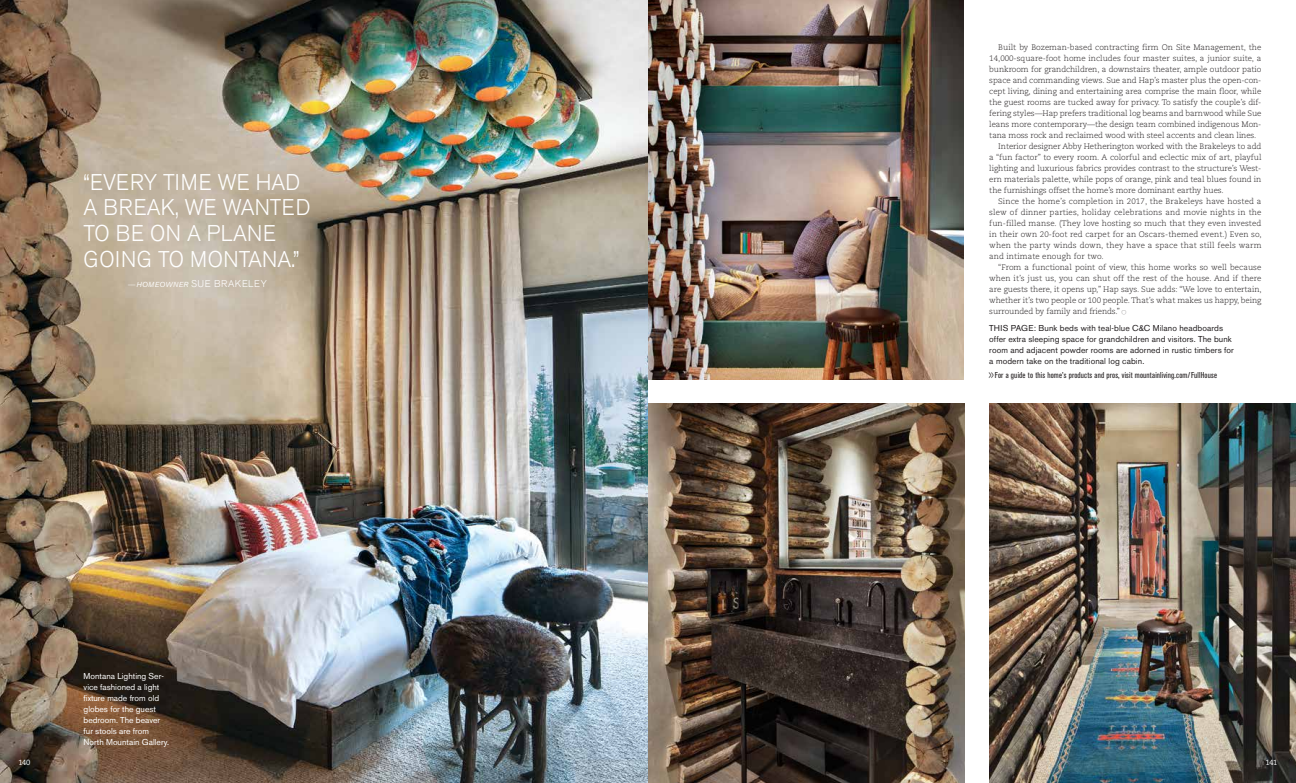
<style>
.page{position:relative;width:1296px;height:783px;background:#fff}
.page>*{position:absolute;margin:0;border:0;box-sizing:border-box;transform-origin:0 0}
.t1{font:300 22.6px/25.7px "Akzidenz Grotesk BE";letter-spacing:.005em;color:#fff;scale:.95 1}
.t2{font:300 9.8px "Akzidenz Grotesk BE";letter-spacing:.05em;color:#fff}
.t3{font:8.5px/11px "Akzidenz Grotesk BE";letter-spacing:.01em;color:#231f20}
.t4{font:8.5px/11px "Akzidenz Grotesk BE";color:#fff}
.t5{font:condensed 8.5px "Akzidenz Grotesk BE";letter-spacing:.02em;color:#231f20}
.t6{font:300 8px "Caecilia";letter-spacing:-.01em;color:#231f20}
.t7{font:300 8px "Caecilia";letter-spacing:.01em;color:#231f20}
.t8{font:300 8px "Caecilia";letter-spacing:.015em;color:#231f20}
.t9{font:7.5px "Caecilia";letter-spacing:-.035em;color:#fff}
.s1{font-size:6.2px}
.s2{font-weight:400;font-style:italic;font-size:7.2px}
.s3{font-family:"Carta";font-weight:400;font-size:4.5px}
.s4{font-size:11px}
</style>
<div class="page">
<img style="left:0;top:0;width:648px;height:783px">
<img style="left:648px;top:0;width:316px;height:380px">
<img style="left:989px;top:404px;width:307px;height:379px">
<img style="left:648px;top:404px;width:316px;height:379px">
<h1 class="t1" style="left:84px;top:170px;width:240px">“EVERY TIME WE HAD<br>A BREAK, WE WANTED<br>TO BE ON A PLANE<br>GOING TO MONTANA.”</h1>
<p class="t2" style="left:128px;top:278px;width:141px"><span class="s1">——</span><span class="s2">HOMEOWNER</span> SUE BRAKELEY</p>
<p class="t9" style="left:18px;top:758px;width:13px">140</p>
<p class="t4" style="left:84px;top:671px;width:87px">Montana Lighting Ser&shy;vice fashioned a light fixture made from old globes for the guest bedroom. The beaver fur stools are from<br>North Mountain Gallery.</p>
<p class="t6" style="left:998px;top:42px;width:265px">Built by Bozeman-based contracting firm On Site Management, the</p>
<p class="t6" style="left:989px;top:53px;width:274px">14,000-square-foot home includes four master suites, a junior suite, a</p>
<p class="t6" style="left:989px;top:64px;width:274px">bunkroom for grandchildren, a downstairs theater, ample outdoor patio</p>
<p class="t6" style="left:989px;top:75px;width:274px">space and commanding views. Sue and Hap’s master plus the open-con-</p>
<p class="t6" style="left:989px;top:86px;width:274px">cept living, dining and entertaining area comprise the main floor, while</p>
<p class="t6" style="left:989px;top:97px;width:274px">the guest rooms are tucked away for privacy. To satisfy the couple’s dif-</p>
<p class="t6" style="left:989px;top:108px;width:274px">fering styles—Hap prefers traditional log beams and barnwood while Sue</p>
<p class="t6" style="left:989px;top:119px;width:274px">leans more contemporary—the design team combined indigenous Mon-</p>
<p class="t6" style="left:989px;top:130px;width:269px">tana moss rock and reclaimed wood with steel accents and clean lines.</p>
<p class="t6" style="left:998px;top:141px;width:265px">Interior designer Abby Hetherington worked with the Brakeleys to add</p>
<p class="t6" style="left:989px;top:152px;width:274px">a “fun factor” to every room. A colorful and eclectic mix of art, playful</p>
<p class="t6" style="left:989px;top:163px;width:274px">lighting and luxurious fabrics provides contrast to the structure’s West-</p>
<p class="t6" style="left:989px;top:174px;width:274px">ern materials palette, while pops of orange, pink and teal blues found in</p>
<p class="t6" style="left:989px;top:185px;width:236px">the furnishings offset the home’s more dominant earthy hues.</p>
<p class="t7" style="left:998px;top:196px;width:265px">Since the home’s completion in 2017, the Brakeleys have hosted a</p>
<p class="t8" style="left:989px;top:207px;width:274px">slew of dinner parties, holiday celebrations and movie nights in the</p>
<p class="t7" style="left:989px;top:218px;width:274px">fun-filled manse. (They love hosting so much that they even invested</p>
<p class="t7" style="left:989px;top:229px;width:274px">in their own 20-foot red carpet for an Oscars-themed event.) Even so,</p>
<p class="t7" style="left:989px;top:240px;width:274px">when the party winds down, they have a space that still feels warm</p>
<p class="t7" style="left:989px;top:251px;width:116px">and intimate enough for two.</p>
<p class="t6" style="left:998px;top:262px;width:265px">“From a functional point of view, this home works so well because</p>
<p class="t6" style="left:989px;top:273px;width:274px">when it’s just us, you can shut off the rest of the house. And if there</p>
<p class="t6" style="left:989px;top:284px;width:274px">are guests there, it opens up,” Hap says. Sue adds: “We love to entertain,</p>
<p class="t6" style="left:989px;top:295px;width:274px">whether it’s two people or 100 people. That’s what makes us happy, being</p>
<p class="t6" style="left:989px;top:306px;width:138px">surrounded by family and friends.” <span class="s3">o</span></p>
<p class="t3" style="left:989px;top:322px;width:246px">THIS PAGE: Bunk beds with teal-blue C&amp;C Milano headboards offer extra sleeping space for grandchildren and visitors. The bunk room and adjacent powder rooms are adorned in rustic timbers for a modern take on the traditional log cabin.</p>
<p class="t5" style="left:989px;top:371px;width:229px"><span class="s4">&gt;&gt;</span> For a guide to this home’s products and pros, visit mountainliving.com/FullHouse</p>
<p class="t9" style="left:1266px;top:758px;width:13px">141</p>
</div>
